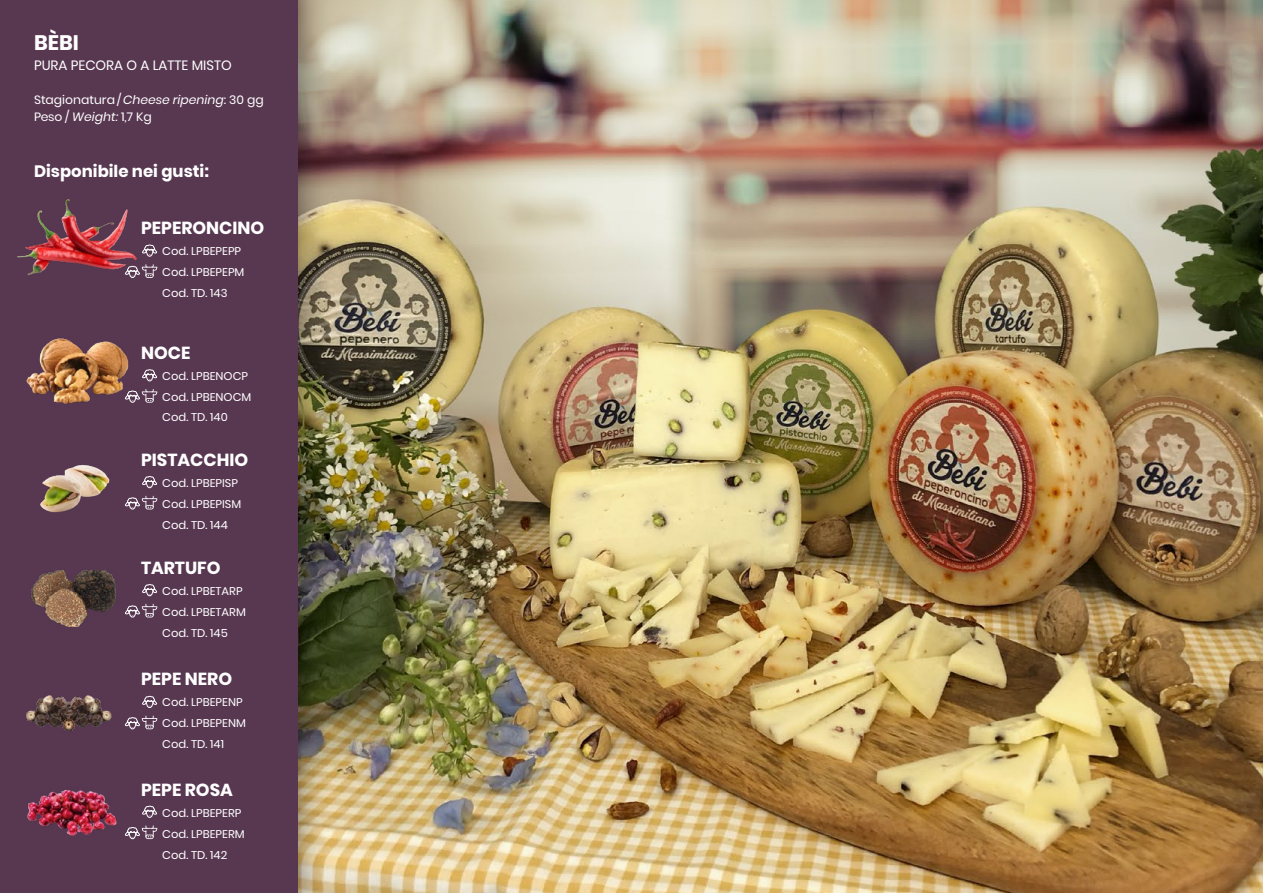
<style>
.page{position:relative;width:1263px;height:893px;background:#fff}
.page>*{position:absolute;margin:0;border:0;box-sizing:border-box;transform-origin:0 0}
.t1{font:700 21px "Poppins";color:#fff}
.t2{font:700 17.4px "Poppins";color:#fff}
.t3{font:700 16.5px "Poppins";color:#fff}
.t4{font:13.5px "Poppins";color:#fff}
.t5{font:12px/16.5px "Poppins";color:#fff}
.t6{font:11.25px/21px "Poppins";color:#fff}
.s1{font-style:italic}
</style>
<div class="page">
<img style="left:331px;top:0;width:932px;height:893px">
<div style="left:0;top:0;width:331px;height:893px;background:#000;opacity:.55"></div>
<div style="left:0;top:0;width:298px;height:893px;background:#583851"></div>
<img style="left:26px;top:338px;width:103px;height:66px">
<svg style="left:142px;top:369px;width:15px;height:13px"></svg>
<svg style="left:125px;top:389px;width:32px;height:14px"></svg>
<img style="left:17px;top:199px;width:120px;height:77px">
<svg style="left:142px;top:244px;width:15px;height:13px"></svg>
<svg style="left:125px;top:264px;width:32px;height:14px"></svg>
<img style="left:40px;top:464px;width:70px;height:49px">
<svg style="left:125px;top:496px;width:32px;height:14px"></svg>
<svg style="left:142px;top:476px;width:15px;height:13px"></svg>
<img style="left:31px;top:570px;width:86px;height:56px">
<svg style="left:125px;top:604px;width:32px;height:14px"></svg>
<svg style="left:142px;top:584px;width:15px;height:13px"></svg>
<svg style="left:125px;top:716px;width:32px;height:14px"></svg>
<svg style="left:142px;top:696px;width:15px;height:12px"></svg>
<img style="left:27px;top:789px;width:107px;height:51px">
<svg style="left:125px;top:825px;width:32px;height:14px"></svg>
<svg style="left:142px;top:805px;width:15px;height:13px"></svg>
<img style="left:26px;top:695px;width:86px;height:36px">
<h1 class="t1" style="left:34px;top:31px;width:46px">BÈBI</h1>
<p class="t4" style="left:34px;top:57px;width:199px">PURA PECORA O A LATTE MISTO</p>
<p class="t5" style="left:34px;top:92px;width:231px">Stagionatura / <span class="s1">Cheese ripening</span>: 30 gg<br>Peso / <span class="s1">Weight:</span> 1,7 Kg</p>
<h3 class="t3" style="left:34px;top:161px;width:176px">Disponibile nei gusti:</h3>
<h2 class="t2" style="left:141px;top:218px;width:125px">PEPERONCINO</h2>
<p class="t6" style="left:162px;top:241px;width:84px">Cod. LPBEPEPP<br>Cod. LPBEPEPM<br>Cod. TD. 143</p>
<h2 class="t2" style="left:141px;top:342px;width:51px">NOCE</h2>
<p class="t6" style="left:162px;top:365px;width:91px">Cod. LPBENOCP<br>Cod. LPBENOCM<br>Cod. TD. 140</p>
<h2 class="t2" style="left:141px;top:450px;width:109px">PISTACCHIO</h2>
<p class="t6" style="left:162px;top:473px;width:81px">Cod. LPBEPISP<br>Cod. LPBEPISM<br>Cod. TD. 144</p>
<h2 class="t2" style="left:141px;top:558px;width:81px">TARTUFO</h2>
<p class="t6" style="left:162px;top:581px;width:85px">Cod. LPBETARP<br>Cod. LPBETARM<br>Cod. TD. 145</p>
<h2 class="t2" style="left:141px;top:669px;width:93px">PEPE NERO</h2>
<p class="t6" style="left:162px;top:692px;width:85px">Cod. LPBEPENP<br>Cod. LPBEPENM<br>Cod. TD. 141</p>
<h2 class="t2" style="left:141px;top:780px;width:93px">PEPE ROSA</h2>
<p class="t6" style="left:162px;top:803px;width:84px">Cod. LPBEPERP<br>Cod. LPBEPERM<br>Cod. TD. 142</p>
</div>
